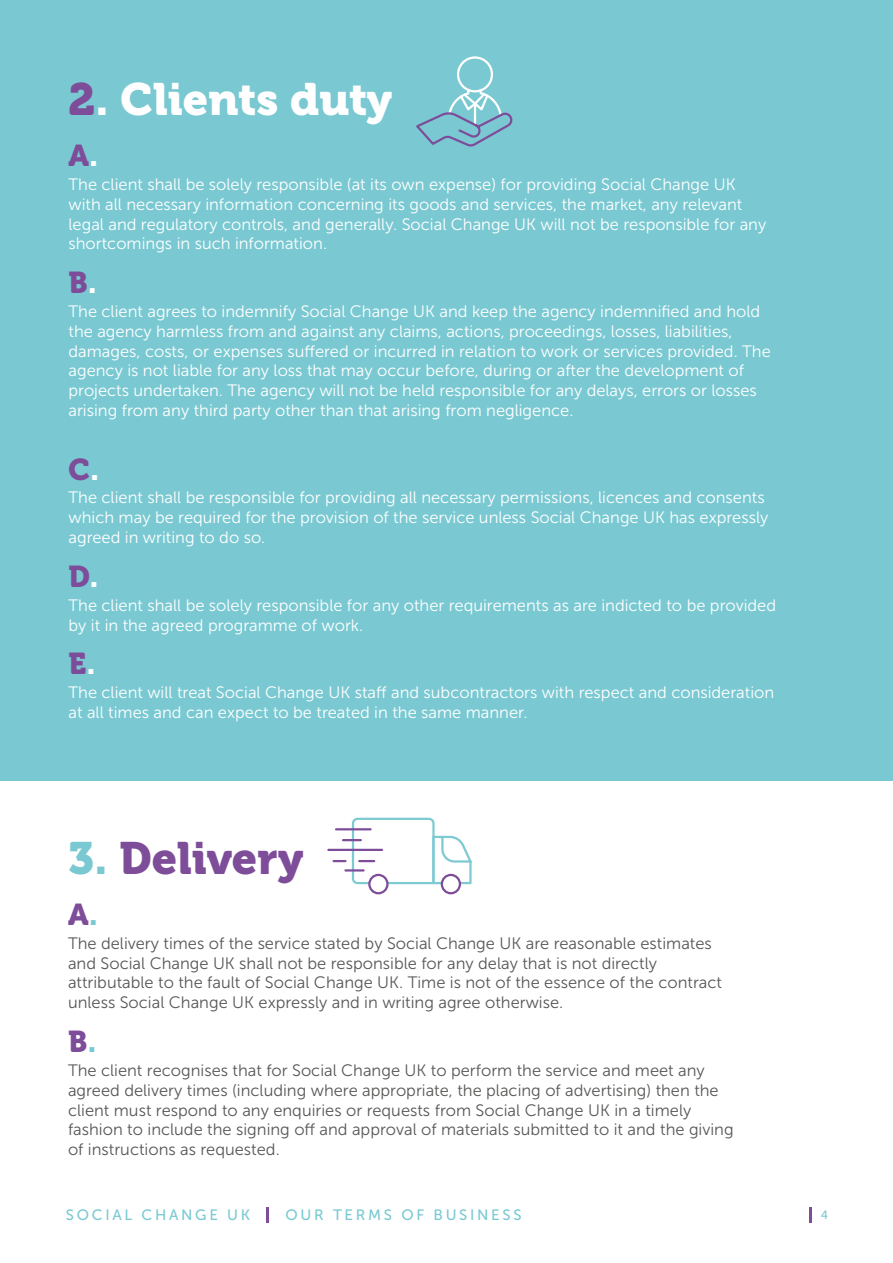
<style>
.page{position:relative;width:893px;height:1263px;background:#fff}
.page>*{position:absolute;margin:0;border:0;box-sizing:border-box;transform-origin:0 0}
.t1{font:45px "Museo 900";color:#fff}
.t2{font:45px "Museo 900";color:#7e4d99}
.t3{font:30px "Museo 900";color:#7e4d99}
.t4{font:16.5px/19.8px "Museo Sans 300";color:#fff}
.t5{font:16.5px/19.8px "Museo Sans 300";color:#575756}
.t6{font:15px "Museo Sans 500";letter-spacing:.18em;color:#7ac9d2}
.t7{font:12px "Museo Sans 500";color:#7ac9d2}
.s1{color:#7e4d99}
.s2{color:#fff}
.s3{color:#7ac9d2}
</style>
<div class="page">
<svg style="left:809px;top:1207px;width:2px;height:15px"></svg>
<hr style="left:266px;top:1207px;width:3px;height:15px;background:#7e4d99">
<div style="left:0;top:0;width:893px;height:780px;background:#7ac9d2"></div>
<svg style="left:416px;top:56px;width:96px;height:91px"></svg>
<svg style="left:369px;top:875px;width:18px;height:18px"></svg>
<div style="left:368px;top:874px;width:21px;height:20px;border:2px solid #7e4d99;border-radius:50%"></div>
<div style="left:441px;top:874px;width:20px;height:20px;border:2px solid #7e4d99;border-radius:50%"></div>
<hr style="left:328px;top:849px;width:54px;height:2px;background:#7e4d99">
<svg style="left:334px;top:817px;width:138px;height:68px"></svg>
<h1 class="t1" style="left:69px;top:73px;width:325px"><span class="s1">2</span>. Clients duty</h1>
<h2 class="t3" style="left:69px;top:138px;width:31px">A<span class="s2">.</span></h2>
<p class="t4" style="left:69px;top:174px;width:699px">The client shall be solely responsible (at its own expense) for providing Social Change UK with all necessary information concerning its goods and services, the market, any relevant legal and regulatory controls, and generally. Social Change UK will not be responsible for any shortcomings in such information.</p>
<h2 class="t3" style="left:69px;top:266px;width:30px">B<span class="s2">.</span></h2>
<p class="t4" style="left:69px;top:301px;width:704px">The client agrees to indemnify Social Change UK and keep the agency indemnified and hold the agency harmless from and against any claims, actions, proceedings, losses, liabilities, damages, costs, or expenses suffered or incurred in relation to work or services provided. The agency is not liable for any loss that may occur before, during or after the development of projects undertaken. The agency will not be held responsible for any delays, errors or losses arising from any third party other than that arising from negligence.</p>
<h2 class="t3" style="left:69px;top:452px;width:32px">C<span class="s2">.</span></h2>
<p class="t4" style="left:69px;top:488px;width:701px">The client shall be responsible for providing all necessary permissions, licences and consents which may be required for the provision of the service unless Social Change UK has expressly agreed in writing to do so.</p>
<h2 class="t3" style="left:69px;top:559px;width:32px">D<span class="s2">.</span></h2>
<p class="t4" style="left:69px;top:595px;width:709px">The client shall be solely responsible for any other requirements as are indicted to be provided by it in the agreed programme of work.</p>
<h2 class="t3" style="left:69px;top:647px;width:28px">E<span class="s2">.</span></h2>
<p class="t4" style="left:69px;top:683px;width:707px">The client will treat Social Change UK staff and subcontractors with respect and consideration at all times and can expect to be treated in the same manner.</p>
<h1 class="t2" style="left:68px;top:832px;width:237px"><span class="s3">3.</span> Delivery</h1>
<h2 class="t3" style="left:68px;top:897px;width:31px">A<span class="s3">.</span></h2>
<p class="t5" style="left:68px;top:933px;width:655px">The delivery times of the service stated by Social Change UK are reasonable estimates and Social Change UK shall not be responsible for any delay that is not directly attributable to the fault of Social Change UK. Time is not of the essence of the contract unless Social Change UK expressly and in writing agree otherwise.</p>
<h2 class="t3" style="left:68px;top:1024px;width:30px">B<span class="s3">.</span></h2>
<p class="t5" style="left:68px;top:1060px;width:667px">The client recognises that for Social Change UK to perform the service and meet any agreed delivery times (including where appropriate, the placing of advertising) then the client must respond to any enquiries or requests from Social Change UK in a timely fashion to include the signing off and approval of materials submitted to it and the giving of instructions as requested.</p>
<p class="t6" style="left:66px;top:1207px;width:186px">SOCIAL CHANGE UK</p>
<p class="t6" style="left:286px;top:1207px;width:238px">OUR TERMS OF BUSINESS</p>
<p class="t7" style="left:821px;top:1208px;width:9px">4</p>
</div>
